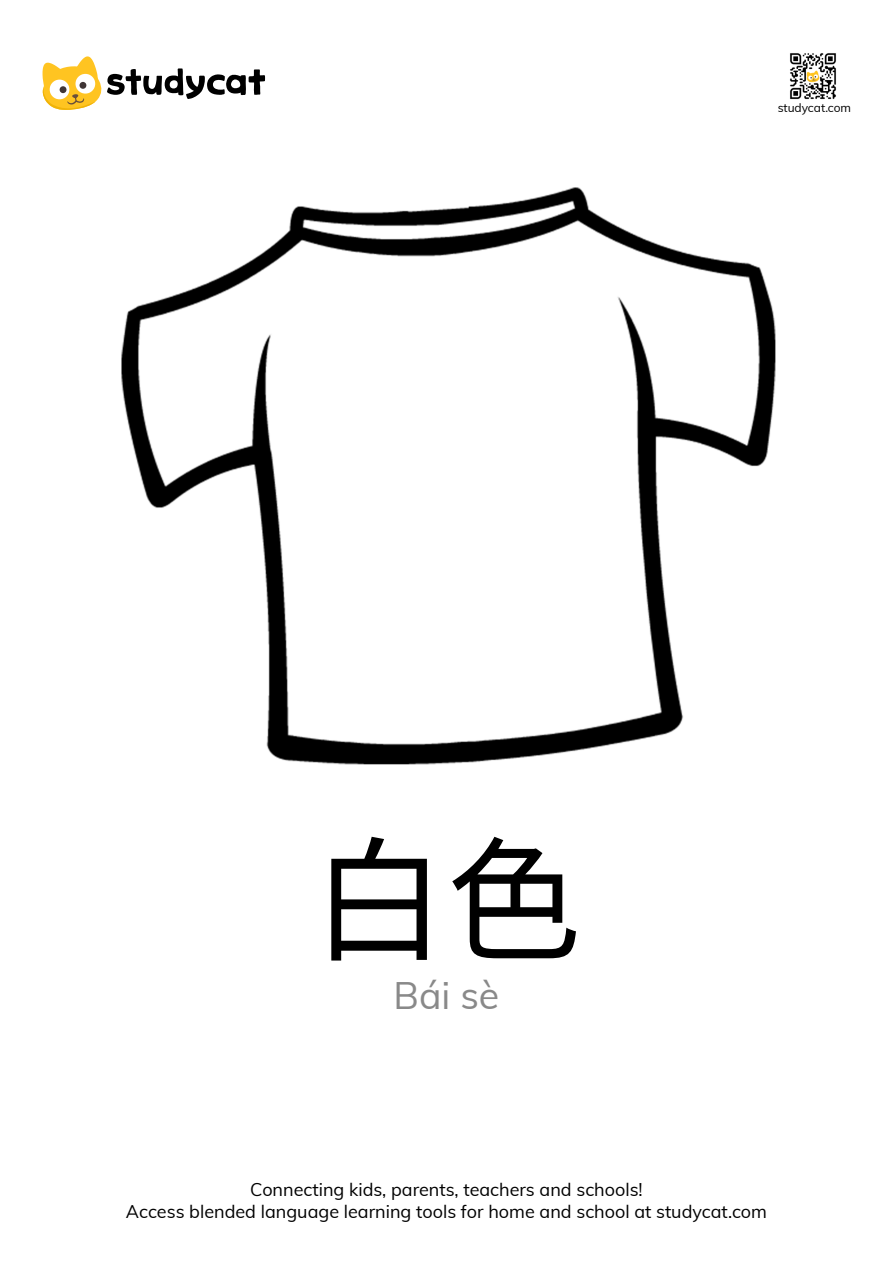
<style>
.page{position:relative;width:893px;height:1263px;background:#fff}
.page>*{position:absolute;margin:0;border:0;box-sizing:border-box;transform-origin:0 0}
.t1{font:135px "Source Han Sans TW";color:#000}
.t2{font:37.5px "Muli";color:#898989}
.t3{font:18px/21.6px "Muli";color:#000;text-align:center}
.t4{font:12px "Muli";letter-spacing:-.005em;color:#000}
</style>
<div class="page">
<img style="left:121px;top:77px;width:655px;height:688px">
<svg style="left:42px;top:56px;width:223px;height:55px"></svg>
<img style="left:790px;top:53px;width:46px;height:47px">
<p class="t4" style="left:778px;top:99px;width:75px">studycat.com</p>
<h1 class="t1" style="left:311px;top:825px;width:272px">白色</h1>
<h2 class="t2" style="left:394px;top:968px;width:107px">Bái sè</h2>
<p class="t3" style="left:126px;top:1178px;width:643px">Connecting kids, parents, teachers and schools!<br>Access blended language learning tools for home and school at studycat.com</p>
</div>
